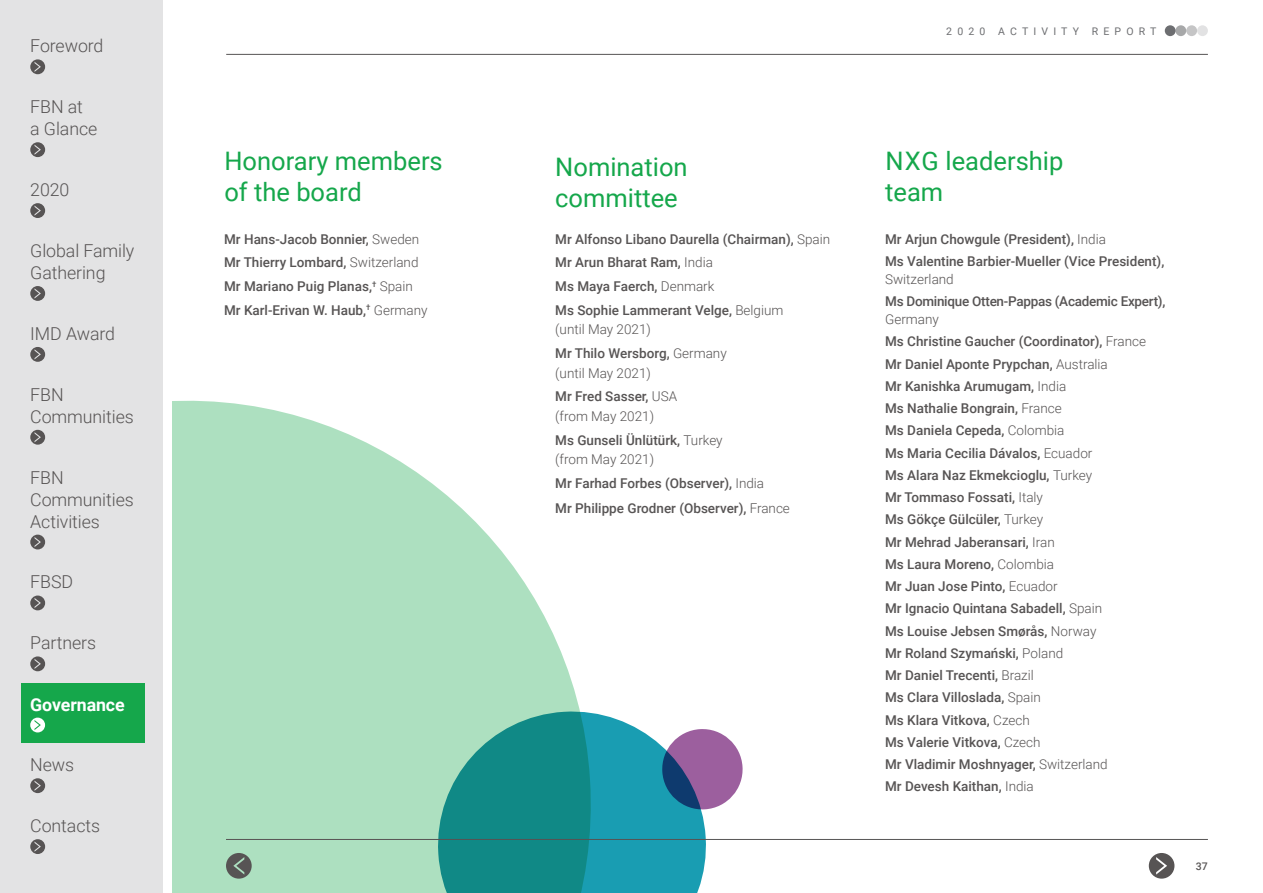
<style>
.page{position:relative;width:1263px;height:893px;background:#fff}
.page>*{position:absolute;margin:0;border:0;box-sizing:border-box;transform-origin:0 0}
.t1{font:25.5px/31.5px "Roboto";color:#15a74b}
.t2{font:300 17.85px/21.9px "Roboto";letter-spacing:-.005em;color:#575454}
.t3{font:700 17.85px "Roboto";letter-spacing:-.005em;color:#fff}
.t4{font:500 13.5px/22.2px "Roboto";color:#575454}
.t5{font:300 13.5px/23.7px "Roboto";color:#575454}
.t6{font:500 13.5px "Roboto";letter-spacing:-.02em;color:#575454}
.t7{font:10.5px "Roboto";letter-spacing:.495em;color:#6d6e71}
.t8{font:500 10.5px "Roboto";color:#575454}
.s1{font-weight:300}
.s2{font-weight:500}
</style>
<div class="page">
<svg style="left:172px;top:400px;width:407px;height:493px;fill:#ade0c0"></svg>
<svg style="left:434px;top:707px;width:272px;height:186px;background:#31a0a1"></svg>
<svg style="left:661px;top:728px;width:82px;height:83px"></svg>
<div style="left:0;top:0;width:164px;height:893px;background:#e3e3e4"></div>
<svg style="left:30px;top:59px;width:15px;height:15px"></svg>
<svg style="left:30px;top:142px;width:15px;height:15px"></svg>
<svg style="left:30px;top:203px;width:15px;height:15px"></svg>
<svg style="left:30px;top:286px;width:15px;height:15px"></svg>
<svg style="left:30px;top:347px;width:15px;height:15px"></svg>
<svg style="left:30px;top:430px;width:15px;height:15px"></svg>
<svg style="left:30px;top:535px;width:15px;height:14px"></svg>
<svg style="left:30px;top:595px;width:15px;height:15px"></svg>
<svg style="left:30px;top:656px;width:15px;height:15px"></svg>
<svg style="left:30px;top:778px;width:15px;height:15px"></svg>
<svg style="left:30px;top:839px;width:15px;height:15px"></svg>
<div style="left:1165px;top:25px;width:10px;height:11px;background:#6d6e71;border-radius:50%"></div>
<div style="left:1175px;top:25px;width:11px;height:11px;background:#a7a8a9;border-radius:50%"></div>
<div style="left:1186px;top:25px;width:11px;height:11px;background:#c5c5c6;border-radius:50%"></div>
<div style="left:1197px;top:25px;width:11px;height:11px;background:#e2e2e3;border-radius:50%"></div>
<hr style="left:226px;top:54px;width:982px;height:1px;background:#575454">
<hr style="left:226px;top:839px;width:982px;height:1px;background:#575454">
<svg style="left:1149px;top:853px;width:25px;height:26px"></svg>
<svg style="left:226px;top:853px;width:26px;height:26px"></svg>
<div style="left:21px;top:684px;width:123px;height:59px;background:#15a74b"></div>
<svg style="left:30px;top:717px;width:15px;height:15px"></svg>
<h2 class="t2" style="left:30px;top:34px;width:75px">Foreword</h2>
<h2 class="t2" style="left:30px;top:95px;width:69px">FBN at<br>a Glance</h2>
<h2 class="t2" style="left:30px;top:178px;width:41px">2020</h2>
<h2 class="t2" style="left:30px;top:239px;width:106px">Global Family<br>Gathering</h2>
<h2 class="t2" style="left:30px;top:322px;width:86px">IMD Award</h2>
<h2 class="t2" style="left:30px;top:383px;width:105px">FBN<br>Communities</h2>
<h2 class="t2" style="left:30px;top:466px;width:105px">FBN<br>Communities<br>Activities</h2>
<h2 class="t2" style="left:30px;top:570px;width:44px">FBSD</h2>
<h2 class="t2" style="left:30px;top:631px;width:67px">Partners</h2>
<h2 class="t3" style="left:30px;top:693px;width:96px">Governance</h2>
<h2 class="t2" style="left:30px;top:753px;width:45px">News</h2>
<h2 class="t2" style="left:30px;top:814px;width:71px">Contacts</h2>
<p class="t7" style="left:946px;top:24px;width:212px">2020 ACTIVITY REPORT</p>
<h1 class="t1" style="left:224px;top:144px;width:220px">Honorary members of the board</h1>
<h1 class="t1" style="left:885px;top:144px;width:180px">NXG leadership team</h1>
<h1 class="t1" style="left:555px;top:150px;width:134px">Nomination committee</h1>
<p class="t4" style="left:224px;top:226px;width:205px;line-height:23.7px">Mr Hans-Jacob Bonnier, <span class="s1">Sweden<br></span>Mr Thierry Lombard, <span class="s1">Switzerland<br></span>Mr Mariano Puig Planas,<sup>†</sup> <span class="s1">Spain<br></span>Mr Karl-Erivan W. Haub,<sup>†</sup> <span class="s1">Germany</span></p>
<p class="t4" style="left:555px;top:226px;width:276px;line-height:23.7px">Mr Alfonso Libano Daurella (Chairman), <span class="s1">Spain<br></span>Mr Arun Bharat Ram, <span class="s1">India<br></span>Ms Maya Faerch, <span class="s1">Denmark<br></span>Ms Sophie Lammerant Velge, <span class="s1">Belgium</span></p>
<p class="t5" style="left:555px;top:317px;width:173px">(until May 2021)<br><span class="s2">Mr Thilo Wersborg,</span> Germany</p>
<p class="t5" style="left:555px;top:360px;width:123px">(until May 2021)<br><span class="s2">Mr Fred Sasser,</span> USA</p>
<p class="t5" style="left:555px;top:404px;width:169px">(from May 2021)<br><span class="s2">Ms Gunseli Ünlütürk,</span> Turkey</p>
<p class="t4" style="left:555px;top:447px;width:210px;line-height:23.7px"><span class="s1">(from May 2021)<br></span>Mr Farhad Forbes (Observer), <span class="s1">India</span></p>
<p class="t4" style="left:555px;top:497px;width:236px">Mr Philippe Grodner (Observer), <span class="s1">France</span></p>
<p class="t4" style="left:885px;top:227px;width:281px">Mr Arjun Chowgule (President), <span class="s1">India<br></span>Ms Valentine Barbier-Mueller (Vice President),</p>
<p class="t5" style="left:885px;top:267px;width:70px">Switzerland</p>
<p class="t6" style="left:885px;top:292px;width:282px">Ms Dominique Otten-Pappas (Academic Expert),</p>
<p class="t4" style="left:885px;top:308px;width:262px"><span class="s1">Germany<br></span>Ms Christine Gaucher (Coordinator), <span class="s1">France<br></span>Mr Daniel Aponte Prypchan, <span class="s1">Australia<br></span>Mr Kanishka Arumugam, <span class="s1">India<br></span>Ms Nathalie Bongrain, <span class="s1">France<br></span>Ms Daniela Cepeda, <span class="s1">Colombia<br></span>Ms Maria Cecilia Dávalos, <span class="s1">Ecuador<br></span>Ms Alara Naz Ekmekcioglu, <span class="s1">Turkey<br></span>Mr Tommaso Fossati, <span class="s1">Italy<br></span>Ms Gökçe Gülcüler, <span class="s1">Turkey<br></span>Mr Mehrad Jaberansari, <span class="s1">Iran<br></span>Ms Laura Moreno, <span class="s1">Colombia<br></span>Mr Juan Jose Pinto, <span class="s1">Ecuador<br></span>Mr Ignacio Quintana Sabadell, <span class="s1">Spain<br></span>Ms Louise Jebsen Smørås, <span class="s1">Norway<br></span>Mr Roland Szymański, <span class="s1">Poland<br></span>Mr Daniel Trecenti, <span class="s1">Brazil<br></span>Ms Clara Villoslada, <span class="s1">Spain<br></span>Ms Klara Vitkova, <span class="s1">Czech<br></span>Ms Valerie Vitkova, <span class="s1">Czech<br></span>Mr Vladimir Moshnyager, <span class="s1">Switzerland<br></span>Mr Devesh Kaithan, <span class="s1">India</span></p>
<p class="t8" style="left:1196px;top:859px;width:13px">37</p>
</div>
